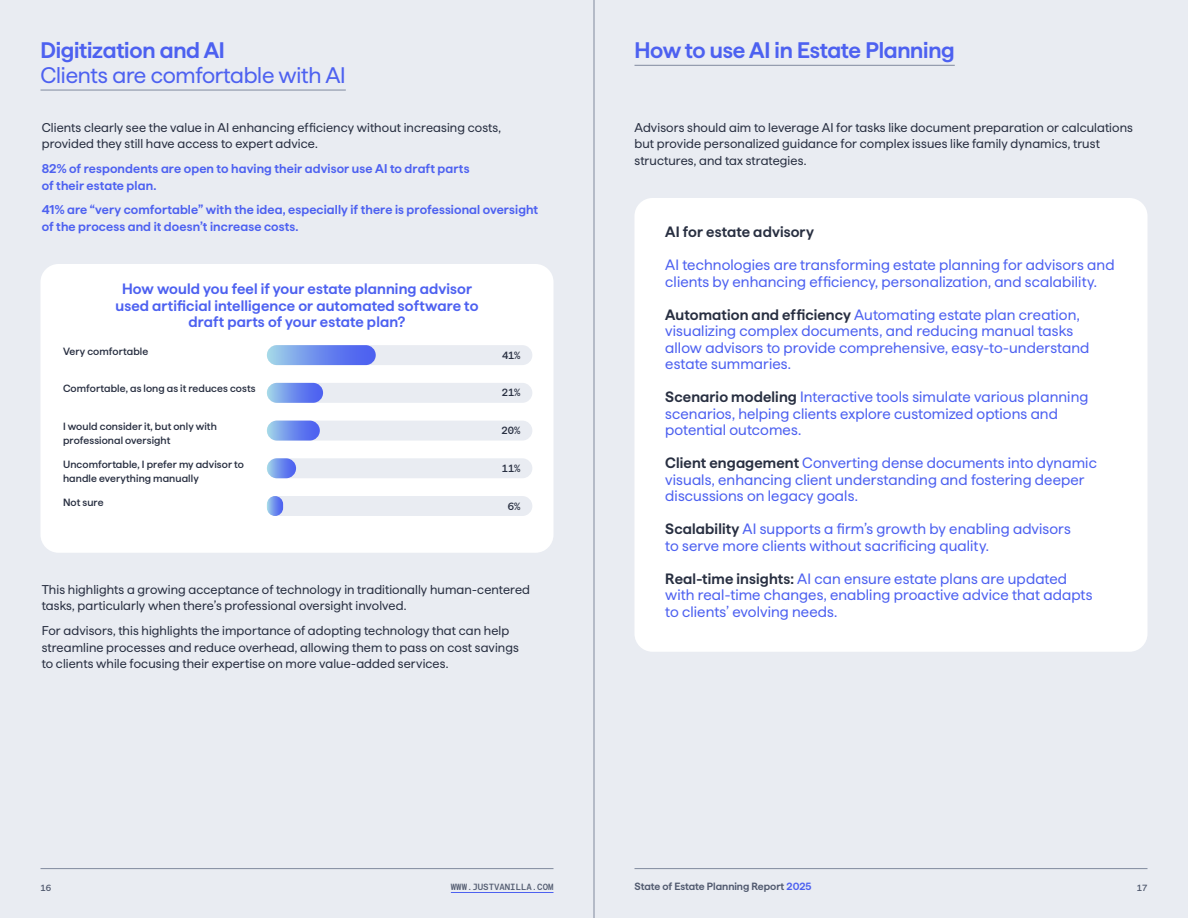
<style>
.page{position:relative;width:1188px;height:918px;background:#fff}
.page>*{position:absolute;margin:0;border:0;box-sizing:border-box;transform-origin:0 0}
.t1{font:600 22.5px "Haffer";letter-spacing:-.01em;color:#4d61f0}
.t2{font:22.5px "Haffer";letter-spacing:-.01em;color:#4d61f0}
.t3{font:15px/16.5px "Haffer";letter-spacing:.005em;color:#4d61f0}
.t4{font:600 15px/16.5px "Haffer";letter-spacing:.01em;color:#4d61f0;text-align:center}
.t5{font:600 15px "Haffer";letter-spacing:.01em;color:#282f41}
.t6{font:12.75px/16.5px "Haffer";letter-spacing:.01em;color:#282f41}
.t7{font:600 12.75px/16.5px "Haffer";letter-spacing:.01em;color:#4d61f0}
.t8{font:500 10.5px/13.5px "Haffer";letter-spacing:.01em;color:#282f41}
.t9{font:600 10.5px "Haffer";color:#515a6f}
.t10{font:500 10.5px "Matter Mono";letter-spacing:-.015em;color:#282f41}
.t11{font:500 9px "Matter Mono";color:#515a6f}
.s1{font-weight:600;color:#282f41}
.s2{color:#4d61f0}
</style>
<div class="page">
<div style="left:580px;top:0;width:608px;height:918px;background:#e9ecf2"></div>
<div style="left:0;top:0;width:594px;height:918px;background:#e9ecf2"></div>
<hr style="left:634px;top:868px;width:514px;height:1px;background:#808a9e">
<hr style="left:40px;top:868px;width:514px;height:1px;background:#808a9e">
<hr style="left:451px;top:892px;width:103px;height:1px;background:#4d61f0">
<hr style="left:40px;top:90px;width:306px;height:1px;background:#808a9e">
<hr style="left:634px;top:65px;width:321px;height:1px;background:#808a9e">
<div style="left:40px;top:264px;width:514px;height:289px;background:#fff;border-radius:18px"></div>
<div style="left:634px;top:198px;width:514px;height:454px;background:#fff;border-radius:18px"></div>
<div style="left:267px;top:345px;width:265px;height:20px;background:#e9ecf2;border-radius:10px"></div>
<div style="left:267px;top:345px;width:109px;height:20px;background:linear-gradient(to right,#9ccde9,#4252f1);border-radius:10px"></div>
<div style="left:267px;top:383px;width:265px;height:20px;background:#e9ecf2;border-radius:10px"></div>
<div style="left:267px;top:383px;width:56px;height:20px;background:linear-gradient(to right,#9ccce9,#4556f1);border-radius:10px"></div>
<div style="left:267px;top:421px;width:265px;height:20px;background:#e9ecf2;border-radius:10px"></div>
<div style="left:267px;top:421px;width:53px;height:20px;background:linear-gradient(to right,#9ccce9,#4454f1);border-radius:10px"></div>
<div style="left:267px;top:496px;width:265px;height:20px;background:#e9ecf2;border-radius:10px"></div>
<svg style="left:267px;top:496px;width:16px;height:20px"></svg>
<div style="left:267px;top:458px;width:265px;height:20px;background:#e9ecf2;border-radius:10px"></div>
<svg style="left:267px;top:458px;width:29px;height:20px"></svg>
<hr style="left:594px;top:0;width:1px;height:918px;background:#808a9e">
<h1 class="t1" style="left:40px;top:33px;width:186px">Digitization and AI</h1>
<h1 class="t2" style="left:40px;top:58px;width:307px">Clients are comfortable with AI</h1>
<p class="t6" style="left:42px;top:118px;width:461px">Clients clearly see the value in AI enhancing efficiency without increasing costs, provided they still have access to expert advice.</p>
<p class="t7" style="left:42px;top:159px;width:429px">82% of respondents are open to having their advisor use AI to draft parts of their estate plan.</p>
<p class="t7" style="left:42px;top:200px;width:498px">41% are “very comfortable” with the idea, especially if there is professional oversight of the process and it doesn’t increase costs.</p>
<p class="t4" style="left:116px;top:279px;width:364px">How would you feel if your estate planning advisor used artificial intelligence or automated software to draft parts of your estate plan?</p>
<p class="t8" style="left:63px;top:343px;width:87px">Very comfortable</p>
<p class="t8" style="left:63px;top:381px;width:194px">Comfortable, as long as it reduces costs</p>
<p class="t8" style="left:63px;top:419px;width:155px">I would consider it, but only with professional oversight</p>
<p class="t8" style="left:63px;top:457px;width:182px">Uncomfortable, I prefer my advisor to handle everything manually</p>
<p class="t8" style="left:63px;top:494px;width:42px">Not sure</p>
<p class="t10" style="left:502px;top:347px;width:20px">41%</p>
<p class="t10" style="left:502px;top:385px;width:20px">21%</p>
<p class="t10" style="left:502px;top:423px;width:20px">20%</p>
<p class="t10" style="left:502px;top:460px;width:20px">11%</p>
<p class="t10" style="left:508px;top:498px;width:14px">6%</p>
<p class="t6" style="left:42px;top:580px;width:490px">This highlights a growing acceptance of technology in traditionally human-centered tasks, particularly when there’s professional oversight involved.</p>
<p class="t6" style="left:42px;top:621px;width:479px">For advisors, this highlights the importance of adopting technology that can help streamline processes and reduce overhead, allowing them to pass on cost savings to clients while focusing their expertise on more value-added services.</p>
<h1 class="t1" style="left:634px;top:33px;width:322px">How to use AI in Estate Planning</h1>
<p class="t6" style="left:634px;top:118px;width:500px">Advisors should aim to leverage AI for tasks like document preparation or calculations but provide personalized guidance for complex issues like family dynamics, trust structures, and tax strategies.</p>
<p class="t5" style="left:665px;top:220px;width:150px">AI for estate advisory</p>
<p class="t3" style="left:665px;top:255px;width:451px">AI technologies are transforming estate planning for advisors and clients by enhancing efficiency, personalization, and scalability.</p>
<p class="t3" style="left:665px;top:305px;width:426px"><span class="s1">Automation and efficiency</span> Automating estate plan creation, visualizing complex documents, and reducing manual tasks allow advisors to provide comprehensive, easy-to-understand estate summaries.</p>
<p class="t3" style="left:665px;top:387px;width:425px"><span class="s1">Scenario modeling</span> Interactive tools simulate various planning scenarios, helping clients explore customized options and potential outcomes.</p>
<p class="t3" style="left:665px;top:453px;width:433px"><span class="s1">Client engagement</span> Converting dense documents into dynamic visuals, enhancing client understanding and fostering deeper discussions on legacy goals.</p>
<p class="t3" style="left:665px;top:519px;width:407px"><span class="s1">Scalability</span> AI supports a firm’s growth by enabling advisors to serve more clients without sacrificing quality.</p>
<p class="t3" style="left:665px;top:569px;width:429px"><span class="s1">Real-time insights:</span> AI can ensure estate plans are updated with real-time changes, enabling proactive advice that adapts to clients’ evolving needs.</p>
<p class="t11" style="left:41px;top:881px;width:12px">16</p>
<p class="t11" style="left:451px;top:880px;width:104px">WWW.JUSTVANILLA.COM</p>
<p class="t9" style="left:634px;top:878px;width:179px">State of Estate Planning Report <span class="s2">2025</span></p>
<p class="t11" style="left:1137px;top:881px;width:12px">17</p>
</div>
